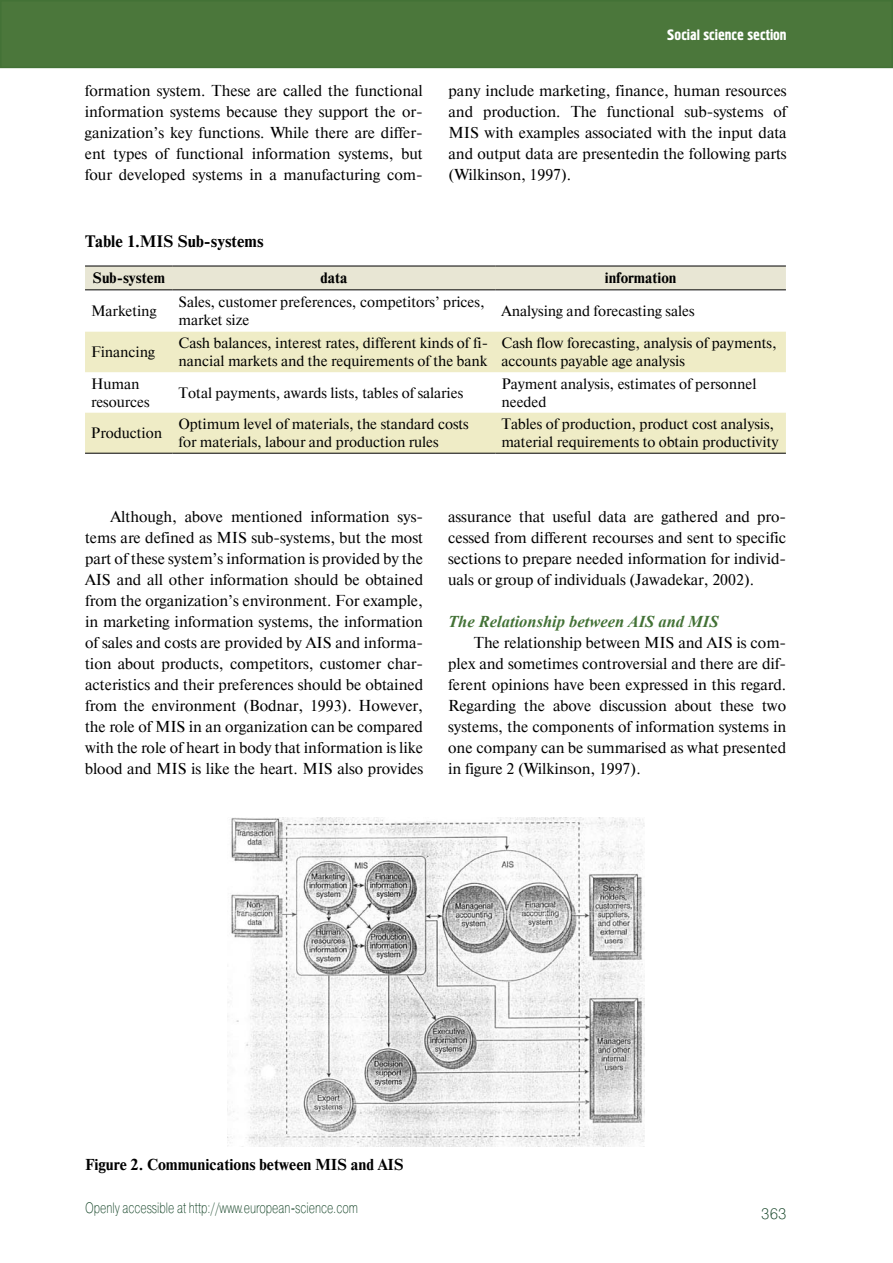
<style>
.page{position:relative;width:893px;height:1263px;background:#fff}
.page>*{position:absolute;margin:0;border:0;box-sizing:border-box;transform-origin:0 0}
.t1{font:italic 700 16.5px "Times New Roman";color:#437236}
.t2{font:700 16.5px "Newton C";color:#000}
.t3{font:15.75px/21px "Newton C";color:#000;text-align:justify}
.t4{font:700 15.75px "Newton C";color:#000}
.t5{font:15px/18px "Newton C";color:#000}
.t6{font:15px "Pragmatica Light C";color:#0d3e20;scale:.75 1}
.t7{font:700 15px "Newton C";color:#000}
.t8{font:15px "Hermes C";color:#fff}
.t9{font:15px "Pragmatica Light C";color:#0d3e20}
</style>
<div class="page">
<div style="left:1px;top:1px;width:891px;height:66px;background:#4b773b"></div>
<div style="left:0;top:0;width:893px;height:68px;border:2px solid #437236"></div>
<div style="left:85px;top:267px;width:701px;height:22px;background:#e8e6d4"></div>
<svg style="left:85px;top:332px;width:701px;height:121px;fill:#efecc6"></svg>
<hr style="left:85px;top:266px;width:88px;height:1px;background:#000">
<hr style="left:173px;top:266px;width:322px;height:1px;background:#000">
<hr style="left:495px;top:266px;width:291px;height:1px;background:#000">
<hr style="left:85px;top:289px;width:88px;height:1px;background:#000">
<hr style="left:173px;top:289px;width:322px;height:1px;background:#000">
<hr style="left:495px;top:289px;width:291px;height:1px;background:#000">
<hr style="left:85px;top:453px;width:88px;height:1px;background:#000">
<hr style="left:173px;top:453px;width:322px;height:1px;background:#000">
<hr style="left:495px;top:453px;width:291px;height:1px;background:#000">
<img style="left:228px;top:817px;width:416px;height:330px">
<p class="t8" style="left:667px;top:26px;width:121px">Social science section</p>
<p class="t3" style="left:85px;top:80px;width:340px">formation system. These are called the functional information systems because they support the or&shy;ganization’s key functions. While there are differ&shy;ent types of functional information systems, but four developed systems in a manufacturing com-</p>
<p class="t3" style="left:449px;top:80px;width:340px">pany include marketing, finance, human resources and production. The functional sub-systems of MIS with examples associated with the input data and output data are presentedin the following parts (Wilkinson, 1997).</p>
<p class="t2" style="left:85px;top:232px;width:180px">Table 1.MIS Sub-systems</p>
<p class="t7" style="left:93px;top:270px;width:74px">Sub-system</p>
<p class="t7" style="left:321px;top:270px;width:28px">data</p>
<p class="t7" style="left:605px;top:270px;width:73px">information</p>
<p class="t5" style="left:91px;top:302px;width:67px">Marketing</p>
<p class="t5" style="left:179px;top:293px;width:308px">Sales, customer preferences, competitors’ prices, market size</p>
<p class="t5" style="left:501px;top:302px;width:195px">Analysing and forecasting sales</p>
<p class="t5" style="left:91px;top:343px;width:66px">Financing</p>
<p class="t5" style="left:179px;top:334px;width:311px">Cash balances, interest rates, different kinds of fi&shy;nancial markets and the requirements of the bank</p>
<p class="t5" style="left:501px;top:334px;width:277px">Cash flow forecasting, analysis of payments, accounts payable age analysis</p>
<p class="t5" style="left:91px;top:375px;width:60px">Human resources</p>
<p class="t5" style="left:178px;top:384px;width:286px">Total payments, awards lists, tables of salaries</p>
<p class="t5" style="left:501px;top:375px;width:257px">Payment analysis, estimates of personnel needed</p>
<p class="t5" style="left:91px;top:424px;width:73px">Production</p>
<p class="t5" style="left:178px;top:415px;width:292px">Optimum level of materials, the standard costs for materials, labour and production rules</p>
<p class="t5" style="left:501px;top:415px;width:279px">Tables of production, product cost analysis, material requirements to obtain productivity</p>
<p class="t3" style="left:85px;top:506px;width:340px;text-indent:26px">Although, above mentioned information sys&shy;tems are defined as MIS sub-systems, but the most part of these system’s information is provided by the AIS and all other information should be obtained from the organization’s environment. For example, in marketing information systems, the information of sales and costs are provided by AIS and informa&shy;tion about products, competitors, customer char&shy;acteristics and their preferences should be obtained from the environment (Bodnar, 1993). However, the role of MIS in an organization can be compared with the role of heart in body that information is like blood and MIS is like the heart. MIS also provides</p>
<p class="t3" style="left:448px;top:506px;width:340px">assurance that useful data are gathered and pro&shy;cessed from different recourses and sent to specific sections to prepare needed information for individ&shy;uals or group of individuals (Jawadekar, 2002).</p>
<p class="t1" style="left:448px;top:610px;width:272px">The Relationship between AIS and MIS</p>
<p class="t3" style="left:448px;top:632px;width:340px;text-indent:26px">The relationship between MIS and AIS is com&shy;plex and sometimes controversial and there are dif&shy;ferent opinions have been expressed in this regard.<br>Regarding the above discussion about these two systems, the components of information systems in one company can be summarised as what presented in figure 2 (Wilkinson, 1997).</p>
<p class="t4" style="left:85px;top:1155px;width:320px">Figure 2. Communications between MIS and AIS</p>
<p class="t6" style="left:85px;top:1199px;width:365px">Openly accessible at http://www.european-science.com</p>
<p class="t9" style="left:761px;top:1205px;width:27px">363</p>
</div>
